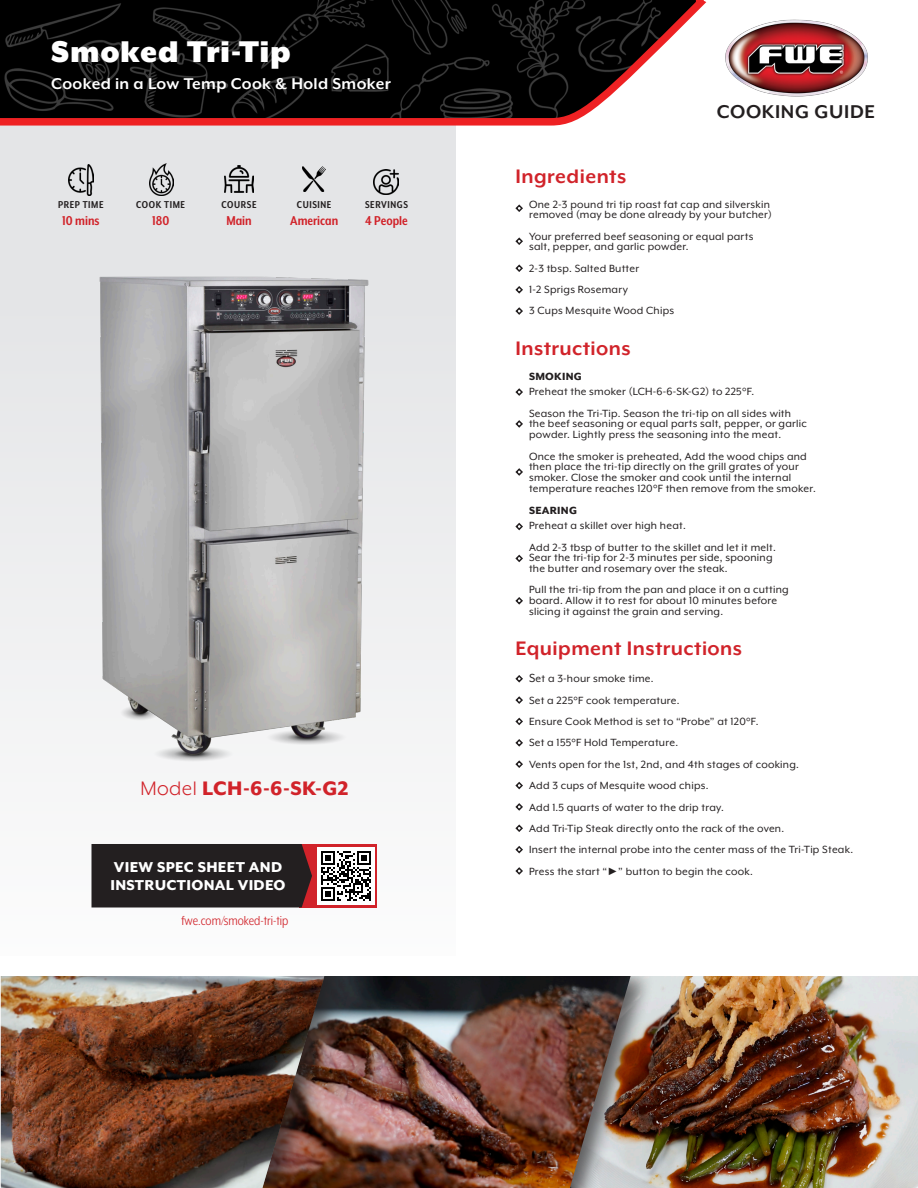
<style>
.page{position:relative;width:918px;height:1188px;background:#fff}
.page>*{position:absolute;margin:0;border:0;box-sizing:border-box;transform-origin:0 0}
.t1{font:900 34.5px "Mr Eaves XL Mod OT";letter-spacing:.02em;color:#fff}
.t2{font:700 22.5px "Mr Eaves XL Mod OT";letter-spacing:.02em;color:#d1232a}
.t3{font:800 22.5px "Mr Eaves XL Mod OT";letter-spacing:.02em;color:#d1232a}
.t4{font:700 21.3px "Mr Eaves XL Mod OT";letter-spacing:.03em;color:#231f20}
.t5{font:700 18px "Mr Eaves XL Mod OT";letter-spacing:.02em;color:#fff}
.t6{font:800 16.5px "Mr Eaves XL Mod OT";letter-spacing:.02em;color:#fff}
.t7{font:15px "Mr Eaves XL Mod Nar OT";color:#d1232a}
.t8{font:700 14.85px "Mr Eaves XL Mod Nar OT";color:#d1232a}
.t9{font:12px/10.6px "Mr Eaves XL Mod OT";letter-spacing:.02em;color:#231f20}
.t10{font:800 12px "Mr Eaves XL Mod OT";letter-spacing:.02em;color:#231f20}
.t11{font:700 11.55px "Mr Eaves XL Mod Nar OT";letter-spacing:.05em;color:#231f20}
.s1{font-weight:400}
.s2{font-size:13.5px}
.s3{font-family:"Arial";font-weight:700;font-size:10.65px}
</style>
<div class="page">
<div style="left:0;top:17px;width:456px;height:949px;background:linear-gradient(to right,#eeeff0,#eeeeef)"></div>
<svg style="left:0;top:0;width:707px;height:132px;background:#352929"></svg>
<img style="left:725px;top:19px;width:143px;height:78px">
<div style="left:299px;top:844px;width:78px;height:63px;background:#d1232a"></div>
<div style="left:92px;top:844px;width:220px;height:64px;background:#231f20"></div>
<img style="left:317px;top:847px;width:58px;height:57px">
<img style="left:68px;top:165px;width:26px;height:31px">
<img style="left:149px;top:163px;width:24px;height:32px">
<img style="left:224px;top:166px;width:30px;height:26px">
<img style="left:303px;top:166px;width:23px;height:26px">
<img style="left:374px;top:169px;width:25px;height:25px">
<img style="left:655px;top:976px;width:263px;height:212px">
<div style="left:258px;top:966px;width:397px;height:222px;background:#231f20;opacity:.65"></div>
<img style="left:352px;top:976px;width:280px;height:212px">
<div style="left:0;top:957px;width:352px;height:231px;background:#231f20;opacity:.65"></div>
<img style="left:1px;top:976px;width:323px;height:212px">
<div style="left:1px;top:957px;width:917px;height:19px;background:#fff"></div>
<img style="left:96px;top:257px;width:277px;height:517px">
<svg style="left:515px;top:204px;width:8px;height:8px"></svg>
<svg style="left:515px;top:237px;width:8px;height:8px"></svg>
<svg style="left:515px;top:388px;width:8px;height:8px"></svg>
<svg style="left:515px;top:264px;width:8px;height:8px"></svg>
<svg style="left:515px;top:286px;width:8px;height:8px"></svg>
<svg style="left:515px;top:307px;width:8px;height:8px"></svg>
<svg style="left:515px;top:420px;width:8px;height:8px"></svg>
<svg style="left:515px;top:468px;width:8px;height:8px"></svg>
<svg style="left:515px;top:522px;width:8px;height:9px"></svg>
<svg style="left:515px;top:554px;width:8px;height:9px"></svg>
<svg style="left:515px;top:597px;width:8px;height:8px"></svg>
<svg style="left:515px;top:675px;width:8px;height:8px"></svg>
<svg style="left:515px;top:696px;width:8px;height:8px"></svg>
<svg style="left:515px;top:717px;width:8px;height:9px"></svg>
<svg style="left:515px;top:739px;width:8px;height:8px"></svg>
<svg style="left:515px;top:760px;width:8px;height:8px"></svg>
<svg style="left:515px;top:781px;width:8px;height:9px"></svg>
<svg style="left:515px;top:803px;width:8px;height:8px"></svg>
<svg style="left:515px;top:824px;width:8px;height:8px"></svg>
<svg style="left:515px;top:846px;width:8px;height:8px"></svg>
<svg style="left:515px;top:867px;width:8px;height:8px"></svg>
<p class="t1" style="left:51px;top:35px;width:241px">Smoked Tri-Tip</p>
<p class="t5" style="left:51px;top:75px;width:341px">Cooked in a Low Temp Cook &amp; Hold Smoker</p>
<p class="t11" style="left:58px;top:198px;width:47px">PREP TIME</p>
<p class="t8" style="left:62px;top:213px;width:39px">10 mins</p>
<p class="t11" style="left:136px;top:198px;width:50px">COOK TIME</p>
<p class="t8" style="left:152px;top:213px;width:19px">180</p>
<p class="t11" style="left:222px;top:198px;width:36px">COURSE</p>
<p class="t8" style="left:226px;top:213px;width:27px">Main</p>
<p class="t11" style="left:297px;top:198px;width:36px">CUISINE</p>
<p class="t8" style="left:290px;top:213px;width:50px">American</p>
<p class="t11" style="left:365px;top:198px;width:44px">SERVINGS</p>
<p class="t8" style="left:365px;top:213px;width:44px">4 People</p>
<p class="t3" style="left:140px;top:775px;width:210px"><span class="s1">Model</span> LCH-6-6-SK-G2</p>
<p class="t6" style="left:114px;top:857px;width:170px">VIEW SPEC SHEET AND</p>
<p class="t6" style="left:110px;top:875px;width:177px">INSTRUCTIONAL VIDEO</p>
<p class="t7" style="left:181px;top:913px;width:108px">fwe.com/smoked-tri-tip</p>
<p class="t4" style="left:717px;top:101px;width:160px">COOKING GUIDE</p>
<p class="t2" style="left:516px;top:165px;width:112px">Ingredients</p>
<p class="t9" style="left:529px;top:199px;width:244px">One 2-3 pound tri tip roast fat cap and silverskin removed (may be done already by your butcher)</p>
<p class="t9" style="left:529px;top:231px;width:226px">Your preferred beef seasoning or equal parts salt, pepper, and garlic powder.</p>
<p class="t9" style="left:529px;top:263px;width:112px">2-3 tbsp. Salted Butter</p>
<p class="t9" style="left:529px;top:284px;width:100px">1-2 Sprigs Rosemary</p>
<p class="t9" style="left:529px;top:305px;width:147px">3 Cups Mesquite Wood Chips</p>
<p class="t2" style="left:516px;top:337px;width:117px">Instructions</p>
<p class="t10" style="left:529px;top:370px;width:54px">SMOKING</p>
<p class="t9" style="left:529px;top:386px;width:227px">Preheat the smoker (LCH-6-6-SK-G2) to 225°F.</p>
<p class="t9" style="left:529px;top:408px;width:279px">Season the Tri-Tip. Season the tri-tip on all sides with the beef seasoning or equal parts salt, pepper, or garlic powder. Lightly press the seasoning into the meat.</p>
<p class="t9" style="left:529px;top:451px;width:288px">Once the smoker is preheated, Add the wood chips and then place the tri-tip directly on the grill grates of your smoker. Close the smoker and cook until the internal temperature reaches 120°F then remove from the smoker.</p>
<p class="t10" style="left:529px;top:504px;width:49px">SEARING</p>
<p class="t9" style="left:529px;top:520px;width:158px">Preheat a skillet over high heat.</p>
<p class="t9" style="left:529px;top:542px;width:248px">Add 2-3 tbsp of butter to the skillet and let it melt.<br>Sear the tri-tip for 2-3 minutes per side, spooning the butter and rosemary over the steak.</p>
<p class="t9" style="left:529px;top:584px;width:261px">Pull the tri-tip from the pan and place it on a cutting board. Allow it to rest for about 10 minutes before slicing it against the grain and serving.</p>
<p class="t2" style="left:516px;top:637px;width:228px">Equipment Instructions</p>
<p class="t9" style="left:529px;top:673px;width:126px"><span class="s2">S</span>et a 3-hour smoke time.</p>
<p class="t9" style="left:529px;top:695px;width:152px">Set a 225°F cook temperature.</p>
<p class="t9" style="left:529px;top:716px;width:231px">Ensure Cook Method is set to “Probe” at 120°F.</p>
<p class="t9" style="left:529px;top:737px;width:151px">Set a 155°F Hold Temperature.</p>
<p class="t9" style="left:529px;top:759px;width:271px">Vents open for the 1st, 2nd, and 4th stages of cooking.</p>
<p class="t9" style="left:529px;top:780px;width:181px">Add 3 cups of Mesquite wood chips.</p>
<p class="t9" style="left:529px;top:802px;width:196px">Add 1.5 quarts of water to the drip tray.</p>
<p class="t9" style="left:529px;top:823px;width:257px">Add Tri-Tip Steak directly onto the rack of the oven.</p>
<p class="t9" style="left:529px;top:844px;width:326px">Insert the internal probe into the center mass of the Tri-Tip Steak.</p>
<p class="t9" style="left:529px;top:866px;width:225px">Press the start “<span class="s3">►</span>” button to begin the cook.</p>
</div>
